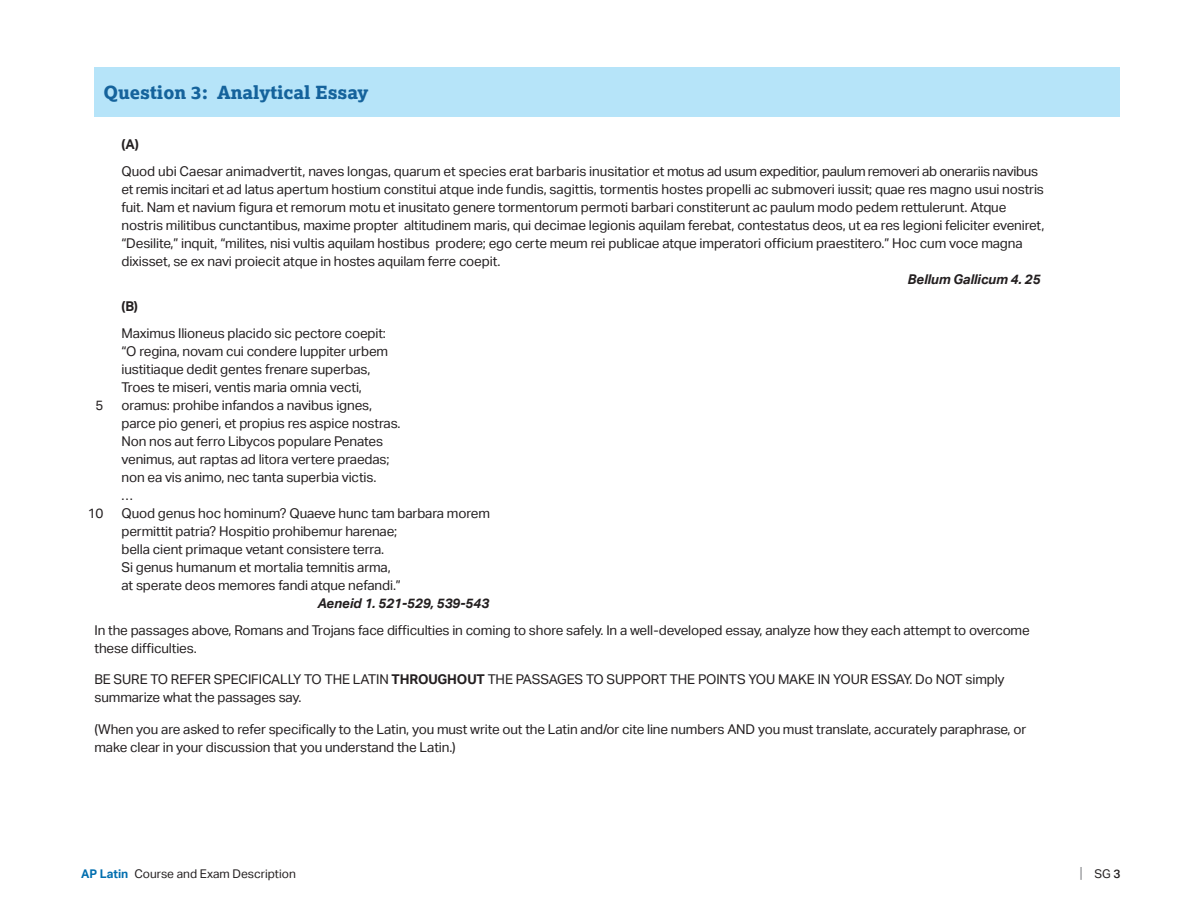
<style>
.page{position:relative;width:1188px;height:918px;background:#fff}
.page>*{position:absolute;margin:0;border:0;box-sizing:border-box;transform-origin:0 0}
.t1{font:800 18px "Lexia";color:#15639c}
.t2{font:13.5px/18px "Aktiv Grotesk";letter-spacing:-.01em;color:#231f20}
.t3{font:italic 700 13.5px "Aktiv Grotesk";letter-spacing:-.01em;color:#231f20}
.t4{font:700 13.5px "Aktiv Grotesk";color:#231f20}
.t5{font:12px "Aktiv Grotesk";color:#231f20}
.s1{font-weight:700}
.s2{font-weight:700;color:#006eaf}
.s3{font-size:15px;color:#808285}
.s4{font-weight:500}
</style>
<div class="page">
<div style="left:94px;top:67px;width:1026px;height:50px;background:#b6e4f9"></div>
<h1 class="t1" style="left:104px;top:81px;width:267px">Question 3: Analytical Essay</h1>
<p class="t4" style="left:122px;top:136px;width:19px">(A)</p>
<p class="t2" style="left:122px;top:162px;width:924px">Quod ubi Caesar animadvertit, naves longas, quarum et species erat barbaris inusitatior et motus ad usum expeditior, paulum removeri ab onerariis navibus et remis incitari et ad latus apertum hostium constitui atque inde fundis, sagittis, tormentis hostes propelli ac submoveri iussit; quae res magno usui nostris fuit. Nam et navium figura et remorum motu et inusitato genere tormentorum permoti barbari constiterunt ac paulum modo pedem rettulerunt. Atque nostris militibus cunctantibus, maxime propter altitudinem maris, qui decimae legionis aquilam ferebat, contestatus deos, ut ea res legioni feliciter eveniret, “Desilite,” inquit, “milites, nisi vultis aquilam hostibus prodere; ego certe meum rei publicae atque imperatori officium praestitero.” Hoc cum voce magna dixisset, se ex navi proiecit atque in hostes aquilam ferre coepit.</p>
<p class="t3" style="left:908px;top:271px;width:134px">Bellum Gallicum 4. 25</p>
<p class="t4" style="left:122px;top:298px;width:18px">(B)</p>
<p class="t2" style="left:122px;top:324px;width:268px">Maximus Ilioneus placido sic pectore coepit: “O regina, novam cui condere Iuppiter urbem iustitiaque dedit gentes frenare superbas, Troes te miseri, ventis maria omnia vecti,</p>
<p class="t2" style="left:95px;top:396px;width:9px">5</p>
<p class="t2" style="left:122px;top:396px;width:281px">oramus: prohibe infandos a navibus ignes, parce pio generi, et propius res aspice nostras.<br>Non nos aut ferro Libycos populare Penates venimus, aut raptas ad litora vertere praedas; non ea vis animo, nec tanta superbia victis.</p>
<p class="t2" style="left:88px;top:504px;width:17px">10</p>
<p class="t2" style="left:122px;top:486px;width:370px">…<br>Quod genus hoc hominum? Quaeve hunc tam barbara morem permittit patria? Hospitio prohibemur harenae;<br>bella cient primaque vetant consistere terra.<br>Si genus humanum et mortalia temnitis arma,<br>at sperate deos memores fandi atque nefandi.”</p>
<p class="t3" style="left:318px;top:595px;width:173px">Aeneid 1. 521-529, 539-543</p>
<p class="t2" style="left:94px;top:621px;width:937px">In the passages above, Romans and Trojans face difficulties in coming to shore safely. In a well-developed essay, analyze how they each attempt to overcome these difficulties.</p>
<p class="t2" style="left:94px;top:670px;width:912px">BE SURE TO REFER SPECIFICALLY TO THE LATIN <span class="s1">THROUGHOUT</span> THE PASSAGES TO SUPPORT THE POINTS YOU MAKE IN YOUR ESSAY. Do NOT simply summarize what the passages say.</p>
<p class="t2" style="left:94px;top:720px;width:933px">(When you are asked to refer specifically to the Latin, you must write out the Latin and/or cite line numbers AND you must translate, accurately paraphrase, or make clear in your discussion that you understand the Latin.)</p>
<p class="t5" style="left:81px;top:866px;width:216px"><span class="s2">AP Latin</span> Course and Exam Description</p>
<p class="t5" style="left:1080px;top:866px;width:42px"><span class="s3">|</span> SG <span class="s4">3</span></p>
</div>
